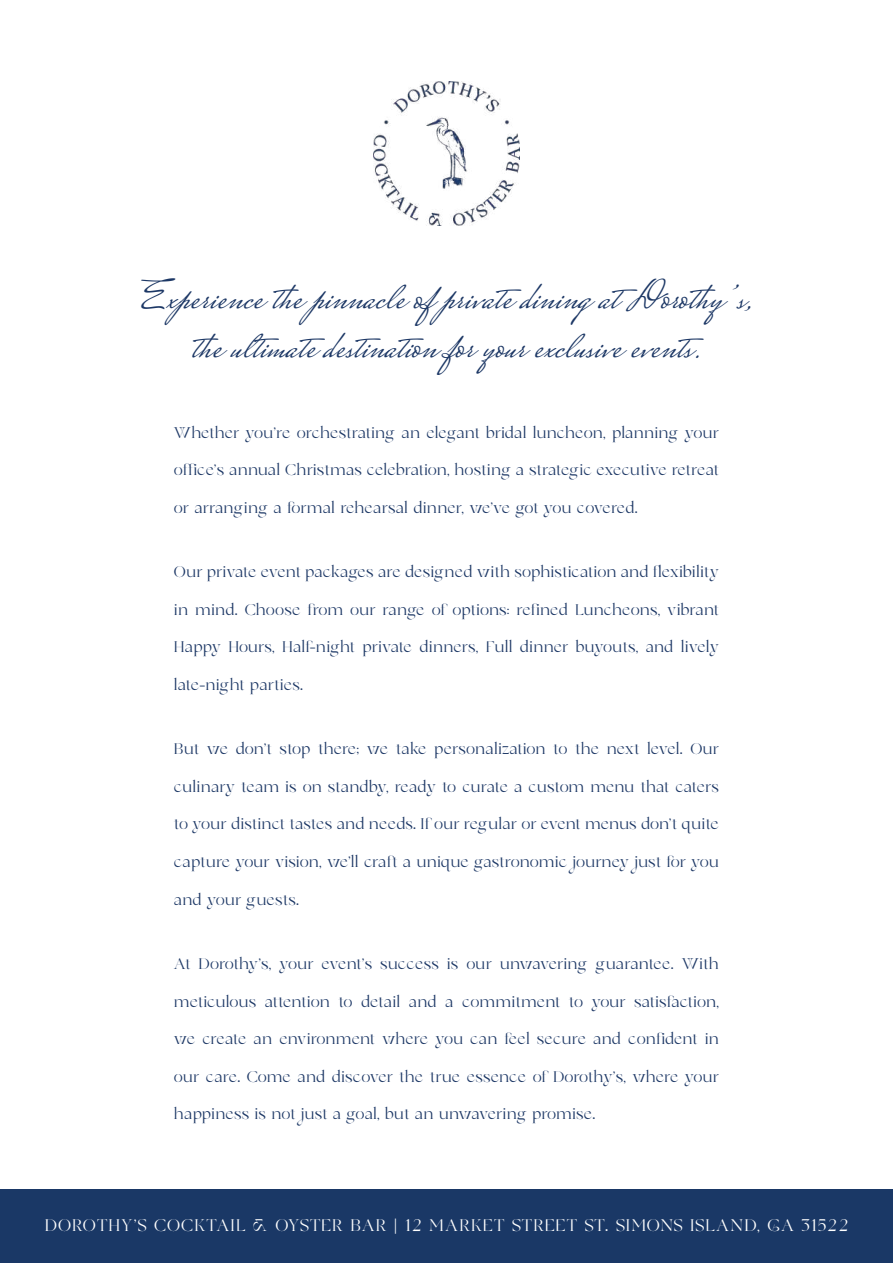
<style>
.page{position:relative;width:893px;height:1263px;background:#fff}
.page>*{position:absolute;margin:0;border:0;box-sizing:border-box;transform-origin:0 0}
.t1{font:40.5px/48.6px "Mrs Saint Delafield";color:#1c3765;text-align:center}
.t2{font:18px "Zephyr";letter-spacing:.1em;color:#fff}
.t3{font:16.5px "Zephyr";letter-spacing:.035em;color:#1c3765}
</style>
<div class="page">
<img style="left:374px;top:81px;width:145px;height:144px">
<div style="left:0;top:1189px;width:893px;height:74px;background:#1a3866"></div>
<h1 class="t1" style="left:140px;top:270px;width:614px">Experience the pinnacle of private dining at Dorothy’s, the ultimate destination for your exclusive events.</h1>
<p class="t3" style="left:174px;top:423px;width:546px">Whether you’re orchestrating an elegant bridal luncheon, planning your</p>
<p class="t3" style="left:174px;top:461px;width:546px">office’s annual Christmas celebration, hosting a strategic executive retreat</p>
<p class="t3" style="left:174px;top:498px;width:465px">or arranging a formal rehearsal dinner, we’ve got you covered.</p>
<p class="t3" style="left:174px;top:563px;width:546px">Our private event packages are designed with sophistication and flexibility</p>
<p class="t3" style="left:174px;top:600px;width:546px">in mind. Choose from our range of options: refined Luncheons, vibrant</p>
<p class="t3" style="left:174px;top:638px;width:546px">Happy Hours, Half-night private dinners, Full dinner buyouts, and lively</p>
<p class="t3" style="left:174px;top:675px;width:130px">late-night parties.</p>
<p class="t3" style="left:174px;top:740px;width:546px">But we don’t stop there; we take personalization to the next level. Our</p>
<p class="t3" style="left:174px;top:777px;width:546px">culinary team is on standby, ready to curate a custom menu that caters</p>
<p class="t3" style="left:174px;top:815px;width:546px">to your distinct tastes and needs. If our regular or event menus don’t quite</p>
<p class="t3" style="left:174px;top:852px;width:546px">capture your vision, we’ll craft a unique gastronomic journey just for you</p>
<p class="t3" style="left:174px;top:890px;width:126px">and your guests.</p>
<p class="t3" style="left:174px;top:954px;width:546px">At Dorothy’s, your event’s success is our unwavering guarantee. With</p>
<p class="t3" style="left:174px;top:992px;width:546px">meticulous attention to detail and a commitment to your satisfaction,</p>
<p class="t3" style="left:174px;top:1029px;width:546px">we create an environment where you can feel secure and confident in</p>
<p class="t3" style="left:174px;top:1067px;width:546px">our care. Come and discover the true essence of Dorothy’s, where your</p>
<p class="t3" style="left:174px;top:1105px;width:422px">happiness is not just a goal, but an unwavering promise.</p>
<p class="t2" style="left:45px;top:1215px;width:804px">DOROTHY’S COCKTAIL &amp; OYSTER BAR | 12 MARKET STREET ST. SIMONS ISLAND, GA 31522</p>
</div>
